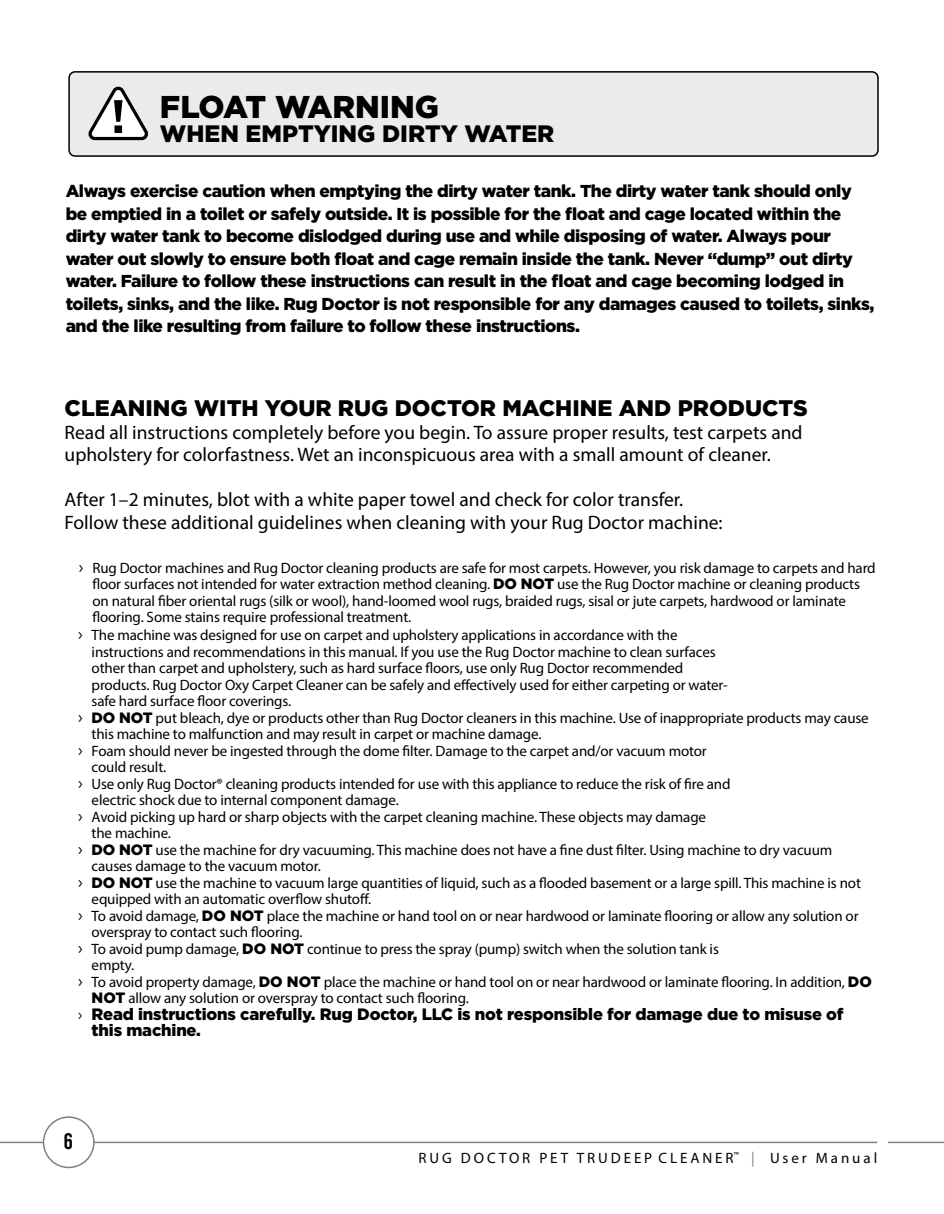
<style>
.page{position:relative;width:944px;height:1214px;background:#fff}
.page>*{position:absolute;margin:0;border:0;box-sizing:border-box;transform-origin:0 0}
.t1{font:900 31.5px "Gotham";color:#000}
.t2{font:900 23.7px "Gotham";color:#000}
.t3{font:900 22.5px "Gotham";color:#000}
.t4{font:22.5px "Bebas Neue";color:#000}
.t5{font:19.5px/22.5px "Myriad Pro";color:#000}
.t6{font:900 17.25px/22.5px "Gotham";letter-spacing:-.025em;color:#000}
.t7{font:900 16.5px/16.5px "Gotham";letter-spacing:-.01em;color:#000}
.t8{font:15px/16.5px "Myriad Pro";letter-spacing:-.01em;color:#000}
.t9{font:15px "Myriad Pro";letter-spacing:.195em;color:#000}
.s1{font-size:18px}
.s2{font-family:"Gotham";font-weight:900}
.s3{font-family:"Myriad Pro";font-weight:400}
.s4{color:#808080}
</style>
<div class="page">
<hr style="left:0;top:1141px;width:877px;height:2px;background:#808080">
<hr style="left:888px;top:1141px;width:56px;height:2px;background:#808080">
<div style="left:44px;top:1117px;width:50px;height:50px;background:#fff;border-radius:50%"></div>
<div style="left:43px;top:1116px;width:52px;height:52px;border:2px solid #808080;border-radius:50%"></div>
<div style="left:69px;top:72px;width:809px;height:84px;background:#ebebeb;border-radius:6px"></div>
<div style="left:68px;top:71px;width:810px;height:86px;border:2px solid #000;border-radius:6px"></div>
<svg style="left:88px;top:86px;width:60px;height:55px"></svg>
<h1 class="t1" style="left:160px;top:86px;width:281px">FLOAT WARNING</h1>
<h2 class="t2" style="left:160px;top:117px;width:396px">WHEN EMPTYING DIRTY WATER</h2>
<p class="t6" style="left:66px;top:180px;width:810px">Always exercise caution when emptying the dirty water tank. The dirty water tank should only be emptied in a toilet or safely outside. It is possible for the float and cage located within the dirty water tank to become dislodged during use and while disposing of water. Always pour water out slowly to ensure both float and cage remain inside the tank. Never “dump” out dirty water. Failure to follow these instructions can result in the float and cage becoming lodged in toilets, sinks, and the like. Rug Doctor is not responsible for any damages caused to toilets, sinks, and the like resulting from failure to follow these instructions.</p>
<h3 class="t3" style="left:65px;top:393px;width:744px">CLEANING WITH YOUR RUG DOCTOR MACHINE AND PRODUCTS</h3>
<h3 class="t5" style="left:65px;top:421px;width:739px">Read all instructions completely before you begin. To assure proper results, test carpets and upholstery for colorfastness. Wet an inconspicuous area with a small amount of cleaner.</h3>
<h3 class="t5" style="left:65px;top:488px;width:659px">After 1–2 minutes, blot with a white paper towel and check for color transfer.<br>Follow these additional guidelines when cleaning with your Rug Doctor machine:</h3>
<p class="t8" style="left:92px;top:559px;width:784px;text-indent:-14px"><span class="s1">›</span> Rug Doctor machines and Rug Doctor cleaning products are safe for most carpets. However, you risk damage to carpets and hard floor surfaces not intended for water extraction method cleaning. <span class="s2">DO NOT</span> use the Rug Doctor machine or cleaning products on natural fiber oriental rugs (silk or wool), hand-loomed wool rugs, braided rugs, sisal or jute carpets, hardwood or laminate flooring. Some stains require professional treatment.</p>
<p class="t8" style="left:78px;top:626px;width:601px"><span class="s1">›</span> The machine was designed for use on carpet and upholstery applications in accordance with the</p>
<p class="t8" style="left:92px;top:643px;width:625px">instructions and recommendations in this manual. If you use the Rug Doctor machine to clean surfaces</p>
<p class="t8" style="left:92px;top:659px;width:593px">other than carpet and upholstery, such as hard surface floors, use only Rug Doctor recommended</p>
<p class="t8" style="left:92px;top:676px;width:637px">products. Rug Doctor Oxy Carpet Cleaner can be safely and effectively used for either carpeting or water-</p>
<p class="t8" style="left:92px;top:692px;width:201px">safe hard surface floor coverings.</p>
<p class="t8" style="left:78px;top:709px;width:792px"><span class="s1">›</span> <span class="s2">DO NOT</span> put bleach, dye or products other than Rug Doctor cleaners in this machine. Use of inappropriate products may cause</p>
<p class="t8" style="left:92px;top:725px;width:451px">this machine to malfunction and may result in carpet or machine damage.</p>
<p class="t8" style="left:78px;top:742px;width:630px"><span class="s1">›</span> Foam should never be ingested through the dome filter. Damage to the carpet and/or vacuum motor</p>
<p class="t8" style="left:92px;top:758px;width:76px">could result.</p>
<p class="t8" style="left:78px;top:775px;width:654px"><span class="s1">›</span> Use only Rug Doctor® cleaning products intended for use with this appliance to reduce the risk of fire and</p>
<p class="t8" style="left:92px;top:791px;width:308px">electric shock due to internal component damage.</p>
<p class="t8" style="left:78px;top:808px;width:629px"><span class="s1">›</span> Avoid picking up hard or sharp objects with the carpet cleaning machine. These objects may damage</p>
<p class="t8" style="left:92px;top:824px;width:81px">the machine.</p>
<p class="t8" style="left:78px;top:841px;width:755px"><span class="s1">›</span> <span class="s2">DO NOT</span> use the machine for dry vacuuming. This machine does not have a fine dust filter. Using machine to dry vacuum</p>
<p class="t8" style="left:92px;top:857px;width:231px">causes damage to the vacuum motor.</p>
<p class="t8" style="left:78px;top:874px;width:784px"><span class="s1">›</span> <span class="s2">DO NOT</span> use the machine to vacuum large quantities of liquid, such as a flooded basement or a large spill. This machine is not</p>
<p class="t8" style="left:92px;top:890px;width:281px">equipped with an automatic overflow shutoff.</p>
<p class="t8" style="left:78px;top:907px;width:782px"><span class="s1">›</span> To avoid damage, <span class="s2">DO NOT</span> place the machine or hand tool on or near hardwood or laminate flooring or allow any solution or</p>
<p class="t8" style="left:92px;top:923px;width:212px">overspray to contact such flooring.</p>
<p class="t8" style="left:78px;top:940px;width:642px"><span class="s1">›</span> To avoid pump damage, <span class="s2">DO NOT</span> continue to press the spray (pump) switch when the solution tank is</p>
<p class="t8" style="left:92px;top:956px;width:44px">empty.</p>
<p class="t8" style="left:78px;top:973px;width:795px"><span class="s1">›</span> To avoid property damage, <span class="s2">DO NOT</span> place the machine or hand tool on or near hardwood or laminate flooring. In addition, <span class="s2">DO</span></p>
<p class="t8" style="left:92px;top:989px;width:379px"><span class="s2">NOT</span> allow any solution or overspray to contact such flooring.</p>
<p class="t7" style="left:92px;top:1005px;width:753px;text-indent:-13px"><span class="s3">›</span> Read instructions carefully. Rug Doctor, LLC is not responsible for damage due to misuse of this machine.</p>
<h3 class="t4" style="left:64px;top:1128px;width:10px">6</h3>
<p class="t9" style="left:418px;top:1149px;width:460px">RUG DOCTOR PET TRUDEEP CLEANER<sup>™</sup> <span class="s4">|</span> User Manual</p>
</div>
